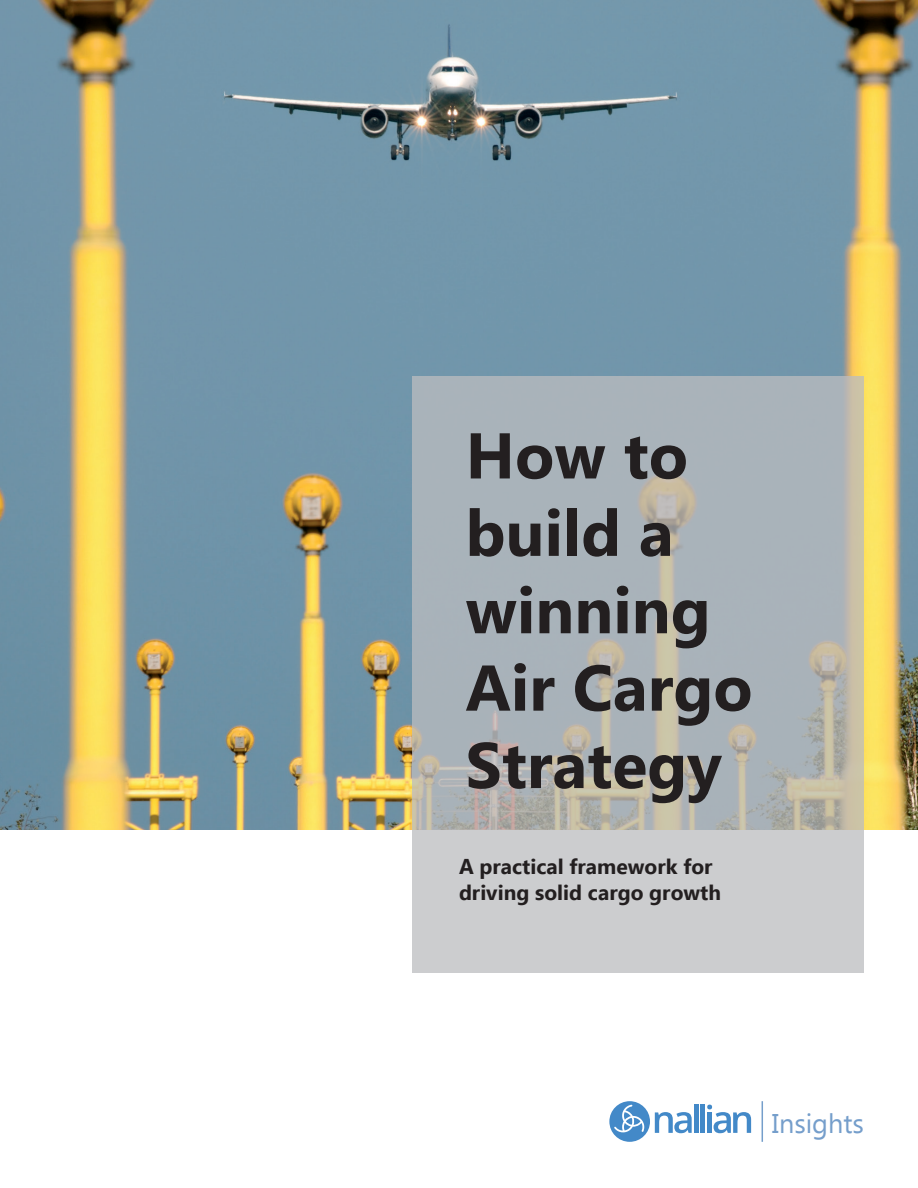
<style>
.page{position:relative;width:918px;height:1188px;background:#fff}
.page>*{position:absolute;margin:0;border:0;box-sizing:border-box;transform-origin:0 0}
.t1{font:700 64.5px/77.4px "Ebrima";color:#231f20}
.t2{font:27px "Ebrima";color:#759ecb}
.t3{font:700 21px/25.2px "Ebrima";color:#231f20}
</style>
<div class="page">
<img style="left:0;top:0;width:918px;height:829px">
<svg style="left:412px;top:376px;width:452px;height:596px;background:#b4b9bb"></svg>
<hr style="left:694px;top:1104px;width:4px;height:29px;background:#4389c8">
<hr style="left:701px;top:1104px;width:4px;height:29px;background:#4389c8">
<svg style="left:707px;top:1105px;width:44px;height:28px"></svg>
<svg style="left:609px;top:1101px;width:83px;height:41px"></svg>
<hr style="left:762px;top:1101px;width:1px;height:41px;background:#759ecb">
<p class="t1" style="left:466px;top:413px;width:289px">How to build a winning<br>Air Cargo<br>Strategy</p>
<p class="t3" style="left:459px;top:853px;width:264px">A practical framework for driving solid cargo growth</p>
<p class="t2" style="left:772px;top:1103px;width:94px">Insights</p>
</div>
